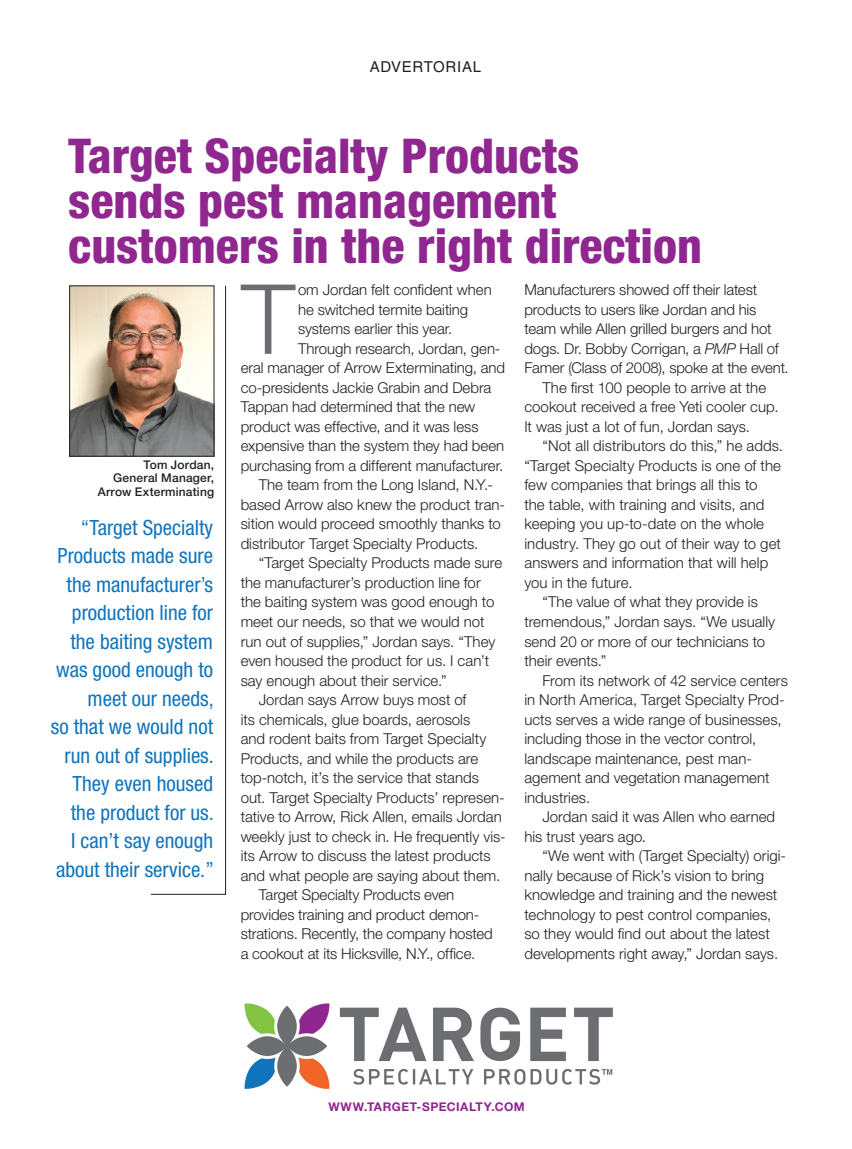
<style>
.page{position:relative;width:852px;height:1149px;background:#fff}
.page>*{position:absolute;margin:0;border:0;box-sizing:border-box;transform-origin:0 0}
.t1{font:300 96.9px "Helvetica Neue LT Std";color:#6c6d70}
.t2{font:800 condensed 48px/45px "Helvetica Neue LT Std";color:#90268f}
.t3{font:condensed 21px/28.5px "Helvetica Neue LT Std";color:#1074bc;text-align:right}
.t4{font:300 15px "Helvetica Neue LT Std";color:#231f20}
.t5{font:15px "Helvetica LT Std";letter-spacing:.05em;color:#231f20}
.t6{font:500 12px/13.5px "Helvetica Neue LT Std";letter-spacing:.02em;color:#231f20;text-align:right}
.t7{font:700 12px "Helvetica Neue LT Std";letter-spacing:.04em;color:#90268f}
.s1{font-style:italic}
</style>
<div class="page">
<img style="left:71px;top:288px;width:79px;height:166px">
<div style="left:69px;top:286px;width:145px;height:170px;border:1px solid #231f20"></div>
<img style="left:244px;top:1003px;width:369px;height:86px">
<svg style="left:150px;top:285px;width:76px;height:610px"></svg>
<p class="t5" style="left:370px;top:58px;width:113px">ADVERTORIAL</p>
<h2 class="t2" style="left:68px;top:132px;width:635px">Target Specialty Products sends pest management customers in the right direction</h2>
<h1 class="t1" style="left:241px;top:260px;width:55px">T</h1>
<p class="t4" style="left:298px;top:281px;width:195px">om Jordan felt confident when</p>
<p class="t4" style="left:524px;top:281px;width:234px">Manufacturers showed off their latest</p>
<p class="t4" style="left:524px;top:300px;width:233px">products to users like Jordan and his</p>
<p class="t4" style="left:524px;top:320px;width:249px">team while Allen grilled burgers and hot</p>
<p class="t4" style="left:524px;top:339px;width:256px">dogs. Dr. Bobby Corrigan, a <span class="s1">PMP</span> Hall of</p>
<p class="t4" style="left:524px;top:359px;width:266px">Famer (Class of 2008), spoke at the event.</p>
<p class="t4" style="left:542px;top:378px;width:225px">The first 100 people to arrive at the</p>
<p class="t4" style="left:524px;top:398px;width:255px">cookout received a free Yeti cooler cup.</p>
<p class="t4" style="left:524px;top:417px;width:227px">It was just a lot of fun, Jordan says.</p>
<p class="t4" style="left:542px;top:437px;width:242px">“Not all distributors do this,” he adds.</p>
<p class="t4" style="left:524px;top:456px;width:258px">“Target Specialty Products is one of the</p>
<p class="t4" style="left:524px;top:476px;width:234px">few companies that brings all this to</p>
<p class="t4" style="left:524px;top:495px;width:242px">the table, with training and visits, and</p>
<p class="t4" style="left:524px;top:515px;width:241px">keeping you up-to-date on the whole</p>
<p class="t4" style="left:524px;top:534px;width:258px">industry. They go out of their way to get</p>
<p class="t4" style="left:524px;top:554px;width:245px">answers and information that will help</p>
<p class="t4" style="left:524px;top:573px;width:110px">you in the future.</p>
<p class="t4" style="left:542px;top:593px;width:217px">“The value of what they provide is</p>
<p class="t4" style="left:524px;top:612px;width:252px">tremendous,” Jordan says. “We usually</p>
<p class="t4" style="left:524px;top:632px;width:242px">send 20 or more of our technicians to</p>
<p class="t4" style="left:524px;top:651px;width:84px">their events.”</p>
<p class="t4" style="left:542px;top:671px;width:247px">From its network of 42 service centers</p>
<p class="t4" style="left:524px;top:690px;width:262px">in North America, Target Specialty Prod-</p>
<p class="t4" style="left:524px;top:710px;width:259px">ucts serves a wide range of businesses,</p>
<p class="t4" style="left:524px;top:729px;width:233px">including those in the vector control,</p>
<p class="t4" style="left:524px;top:749px;width:229px">landscape maintenance, pest man-</p>
<p class="t4" style="left:524px;top:768px;width:247px">agement and vegetation management</p>
<p class="t4" style="left:524px;top:788px;width:67px">industries.</p>
<p class="t4" style="left:542px;top:807px;width:234px">Jordan said it was Allen who earned</p>
<p class="t4" style="left:524px;top:827px;width:123px">his trust years ago.</p>
<p class="t4" style="left:542px;top:846px;width:245px">“We went with (Target Specialty) origi-</p>
<p class="t4" style="left:524px;top:866px;width:241px">nally because of Rick’s vision to bring</p>
<p class="t4" style="left:524px;top:885px;width:254px">knowledge and training and the newest</p>
<p class="t4" style="left:524px;top:905px;width:248px">technology to pest control companies,</p>
<p class="t4" style="left:524px;top:924px;width:247px">so they would find out about the latest</p>
<p class="t4" style="left:524px;top:944px;width:255px">developments right away,” Jordan says.</p>
<p class="t4" style="left:298px;top:300px;width:172px">he switched termite baiting</p>
<p class="t4" style="left:298px;top:320px;width:156px">systems earlier this year.</p>
<p class="t4" style="left:298px;top:339px;width:204px">Through research, Jordan, gen-</p>
<p class="t4" style="left:241px;top:359px;width:266px">eral manager of Arrow Exterminating, and</p>
<p class="t4" style="left:241px;top:378px;width:252px">co-presidents Jackie Grabin and Debra</p>
<p class="t4" style="left:241px;top:398px;width:236px">Tappan had determined that the new</p>
<p class="t4" style="left:241px;top:417px;width:239px">product was effective, and it was less</p>
<p class="t4" style="left:241px;top:437px;width:265px">expensive than the system they had been</p>
<p class="t4" style="left:241px;top:456px;width:264px">purchasing from a different manufacturer.</p>
<p class="t4" style="left:259px;top:476px;width:236px">The team from the Long Island, N.Y.-</p>
<p class="t4" style="left:241px;top:495px;width:264px">based Arrow also knew the product tran-</p>
<p class="t4" style="left:241px;top:515px;width:261px">sition would proceed smoothly thanks to</p>
<p class="t4" style="left:241px;top:534px;width:239px">distributor Target Specialty Products.</p>
<p class="t4" style="left:259px;top:554px;width:245px">“Target Specialty Products made sure</p>
<p class="t4" style="left:241px;top:573px;width:241px">the manufacturer’s production line for</p>
<p class="t4" style="left:241px;top:593px;width:255px">the baiting system was good enough to</p>
<p class="t4" style="left:241px;top:612px;width:245px">meet our needs, so that we would not</p>
<p class="t4" style="left:241px;top:632px;width:256px">run out of supplies,” Jordan says. “They</p>
<p class="t4" style="left:241px;top:651px;width:250px">even housed the product for us. I can’t</p>
<p class="t4" style="left:241px;top:671px;width:207px">say enough about their service.”</p>
<p class="t4" style="left:259px;top:690px;width:209px">Jordan says Arrow buys most of</p>
<p class="t4" style="left:241px;top:710px;width:231px">its chemicals, glue boards, aerosols</p>
<p class="t4" style="left:241px;top:729px;width:247px">and rodent baits from Target Specialty</p>
<p class="t4" style="left:241px;top:749px;width:239px">Products, and while the products are</p>
<p class="t4" style="left:241px;top:768px;width:240px">top-notch, it’s the service that stands</p>
<p class="t4" style="left:241px;top:788px;width:266px">out. Target Specialty Products’ represen-</p>
<p class="t4" style="left:241px;top:807px;width:262px">tative to Arrow, Rick Allen, emails Jordan</p>
<p class="t4" style="left:241px;top:827px;width:266px">weekly just to check in. He frequently vis-</p>
<p class="t4" style="left:241px;top:846px;width:251px">its Arrow to discuss the latest products</p>
<p class="t4" style="left:241px;top:866px;width:261px">and what people are saying about them.</p>
<p class="t4" style="left:259px;top:885px;width:197px">Target Specialty Products even</p>
<p class="t4" style="left:241px;top:905px;width:240px">provides training and product demon-</p>
<p class="t4" style="left:241px;top:924px;width:254px">strations. Recently, the company hosted</p>
<p class="t4" style="left:241px;top:944px;width:236px">a cookout at its Hicksville, N.Y., office.</p>
<p class="t6" style="left:98px;top:457px;width:118px">Tom Jordan,<br>General Manager,<br>Arrow Exterminating</p>
<p class="t3" style="left:51px;top:513px;width:165px">“Target Specialty<br>Products made sure the manufacturer’s production line for the baiting system was good enough to meet our needs,<br>so that we would not run out of supplies.<br>They even housed the product for us.<br>I can’t say enough about their service.”</p>
<p class="t7" style="left:328px;top:1099px;width:198px">WWW.TARGET-SPECIALTY.COM</p>
</div>
